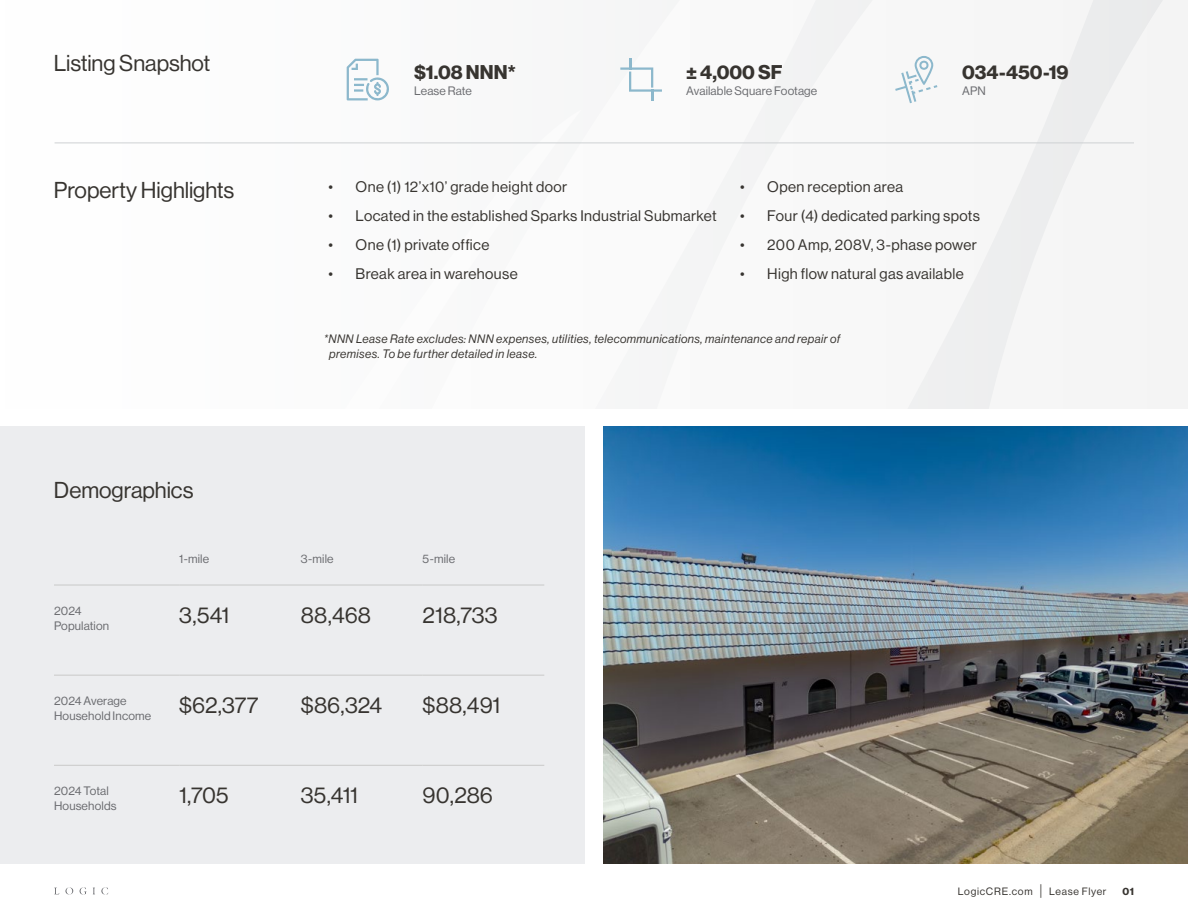
<style>
.page{position:relative;width:1188px;height:918px;background:#fff}
.page>*{position:absolute;margin:0;border:0;box-sizing:border-box;transform-origin:0 0}
.t1{font:22.5px "N Haas Grotesk DS Pro 55 Rg";color:#373430}
.t2{font:19.5px "N Haas Grotesk DS Pro 75 Bd";color:#373430}
.t3{font:15px "N Haas Grotesk DS Pro 55 Rg";letter-spacing:.025em;color:#373430}
.t4{font:12px/14.4px "N Haas Grotesk DS Pro 56 It";letter-spacing:.035em;color:#373430}
.t5{font:12px/15.3px "N Haas Grotesk DS Pro 55 Rg";letter-spacing:.015em;color:#6b6c70}
.t6{font:10.35px "N Haas Grotesk DS Pro 55 Rg";letter-spacing:.07em;color:#373430}
.t7{font:10.35px "N Haas Grotesk DS Pro 75 Bd";color:#373430}
.s1{font-size:15.6px}
</style>
<div class="page">
<svg style="left:54px;top:887px;width:19px;height:8px"></svg>
<svg style="left:80px;top:887px;width:7px;height:8px"></svg>
<svg style="left:93px;top:888px;width:2px;height:6px"></svg>
<svg style="left:101px;top:887px;width:7px;height:8px"></svg>
<div style="left:0;top:427px;width:585px;height:437px;background:#ecedef"></div>
<svg style="left:958px;top:0;width:230px;height:409px;fill:#f5f5f5"></svg>
<svg style="left:346px;top:0;width:612px;height:409px"></svg>
<svg style="left:54px;top:109px;width:528px;height:300px"></svg>
<hr style="left:54px;top:585px;width:125px;height:1px;background:#c9c9c8">
<hr style="left:179px;top:585px;width:122px;height:1px;background:#c9c9c8">
<hr style="left:301px;top:585px;width:122px;height:1px;background:#c9c9c8">
<hr style="left:423px;top:585px;width:121px;height:1px;background:#c9c9c8">
<hr style="left:54px;top:675px;width:125px;height:1px;background:#c9c9c8">
<hr style="left:179px;top:675px;width:122px;height:1px;background:#c9c9c8">
<hr style="left:301px;top:675px;width:122px;height:1px;background:#c9c9c8">
<hr style="left:423px;top:675px;width:121px;height:1px;background:#c9c9c8">
<hr style="left:54px;top:765px;width:125px;height:1px;background:#c9c9c8">
<hr style="left:179px;top:765px;width:122px;height:1px;background:#c9c9c8">
<hr style="left:301px;top:765px;width:122px;height:1px;background:#c9c9c8">
<hr style="left:423px;top:765px;width:121px;height:1px;background:#c9c9c8">
<img style="left:603px;top:427px;width:585px;height:437px">
<hr style="left:55px;top:143px;width:1079px;height:1px;background:#ced1d3">
<svg style="left:347px;top:59px;width:43px;height:41px"></svg>
<svg style="left:620px;top:59px;width:42px;height:41px"></svg>
<svg style="left:895px;top:56px;width:42px;height:47px"></svg>
<h1 class="t1" style="left:54px;top:51px;width:158px">Listing Snapshot</h1>
<h2 class="t2" style="left:414px;top:61px;width:103px">$1.08 NNN*</h2>
<p class="t5" style="left:414px;top:84px;width:59px">Lease Rate</p>
<h2 class="t2" style="left:686px;top:61px;width:98px">± 4,000 SF</h2>
<p class="t5" style="left:686px;top:84px;width:133px">Available Square Footage</p>
<h2 class="t2" style="left:962px;top:61px;width:108px">034-450-19</h2>
<p class="t5" style="left:962px;top:84px;width:25px">APN</p>
<h1 class="t1" style="left:54px;top:177px;width:182px">Property Highlights</h1>
<p class="t3" style="left:328px;top:179px;width:240px">• One (1) 12’x10’ grade height door</p>
<p class="t3" style="left:328px;top:207px;width:390px">• Located in the established Sparks Industrial Submarket</p>
<p class="t3" style="left:328px;top:236px;width:162px">• One (1) private office</p>
<p class="t3" style="left:328px;top:265px;width:191px">• Break area in warehouse</p>
<p class="t3" style="left:740px;top:179px;width:164px">• Open reception area</p>
<p class="t3" style="left:740px;top:207px;width:241px">• Four (4) dedicated parking spots</p>
<p class="t3" style="left:740px;top:236px;width:238px">• 200 Amp, 208V, 3-phase power</p>
<p class="t3" style="left:740px;top:265px;width:225px">• High flow natural gas available</p>
<h1 class="t1" style="left:54px;top:478px;width:141px">Demographics</h1>
<p class="t4" style="left:329px;top:332px;width:513px;text-indent:-5px">*NNN Lease Rate excludes: NNN expenses, utilities, telecommunications, maintenance and repair of premises. To be further detailed in lease.</p>
<p class="t5" style="left:179px;top:551px;width:31px">1-mile</p>
<p class="t5" style="left:301px;top:551px;width:34px">3-mile</p>
<p class="t5" style="left:423px;top:551px;width:34px">5-mile</p>
<p class="t5" style="left:54px;top:603px;width:57px">2024<br>Population</p>
<h1 class="t1" style="left:179px;top:602px;width:51px">3,541</h1>
<h1 class="t1" style="left:301px;top:602px;width:72px">88,468</h1>
<h1 class="t1" style="left:423px;top:602px;width:77px">218,733</h1>
<p class="t5" style="left:54px;top:693px;width:206px">2024 Average<br>Household Income <sup>$62,377</sup></p>
<h1 class="t1" style="left:301px;top:692px;width:83px">$86,324</h1>
<h1 class="t1" style="left:423px;top:692px;width:79px">$88,491</h1>
<p class="t5" style="left:54px;top:783px;width:64px">2024 Total<br>Households</p>
<h1 class="t1" style="left:179px;top:782px;width:51px">1,705</h1>
<h1 class="t1" style="left:301px;top:782px;width:58px">35,411</h1>
<h1 class="t1" style="left:423px;top:782px;width:72px">90,286</h1>
<p class="t6" style="left:958px;top:885px;width:150px">LogicCRE.com <span class="s1">|</span> Lease Flyer</p>
<p class="t7" style="left:1122px;top:885px;width:13px">01</p>
</div>
